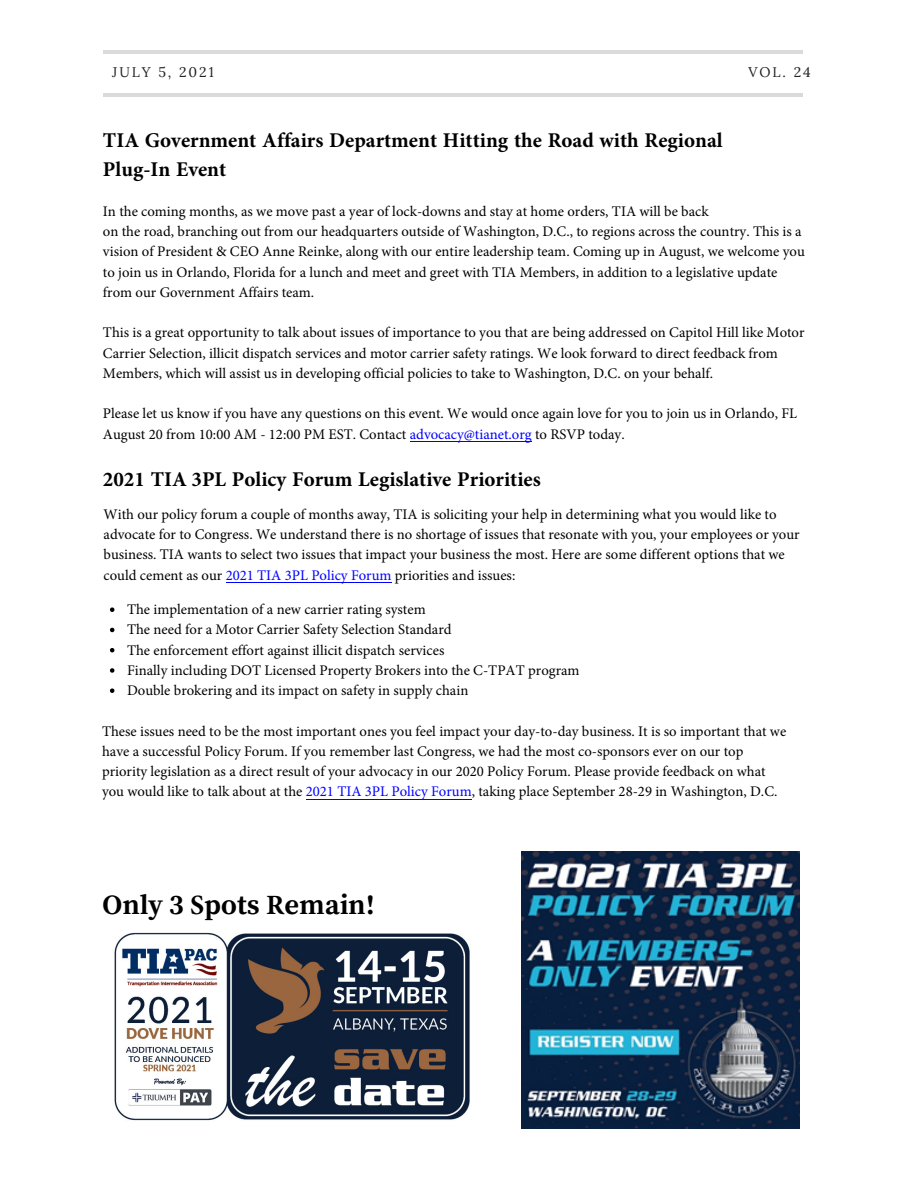
<style>
.page{position:relative;width:918px;height:1188px;background:#fff}
.page>*{position:absolute;margin:0;border:0;box-sizing:border-box;transform-origin:0 0}
.t1{font:700 27.9px "Source Serif Pro";color:#000}
.t2{font:700 21px/29.2px "Minion Pro";color:#000}
.t3{font:14.7px/20.2px "Minion Pro";color:#000}
.t4{font:13.95px "Lora";letter-spacing:.14em;color:#222}
.s1{color:#00f}
.s2{font-family:"Minion Pro"}
</style>
<div class="page">
<hr style="left:103px;top:93px;width:700px;height:3px;background:#000">
<hr style="left:104px;top:50px;width:699px;height:3px;background:#000">
<img style="left:114px;top:932px;width:356px;height:189px">
<svg style="left:110px;top:607px;width:4px;height:5px"></svg>
<svg style="left:110px;top:628px;width:4px;height:4px"></svg>
<svg style="left:110px;top:648px;width:4px;height:4px"></svg>
<svg style="left:110px;top:668px;width:4px;height:5px"></svg>
<svg style="left:110px;top:688px;width:4px;height:5px"></svg>
<hr style="left:306px;top:799px;width:166px;height:1px;background:#00f">
<img style="left:522px;top:851px;width:277px;height:278px">
<hr style="left:410px;top:441px;width:122px;height:1px;background:#00f">
<hr style="left:226px;top:582px;width:166px;height:1px;background:#00f">
<p class="t4" style="left:112px;top:63px;width:103px">JULY 5, 2021</p>
<p class="t4" style="left:748px;top:63px;width:64px">VOL. 24</p>
<p class="t2" style="left:103px;top:125px;width:621px">TIA Government Affairs Department Hitting the Road with Regional<br>Plug-In Event</p>
<p class="t3" style="left:103px;top:201px;width:703px">In the coming months, as we move past a year of lock-downs and stay at home orders, TIA will be back<br>on the road, branching out from our headquarters outside of Washington, D.C., to regions across the country. This is a vision of President &amp; CEO Anne Reinke, along with our entire leadership team. Coming up in August, we welcome you to join us in Orlando, Florida for a lunch and meet and greet with TIA Members, in addition to a legislative update from our Government Affairs team.</p>
<p class="t3" style="left:103px;top:323px;width:703px">This is a great opportunity to talk about issues of importance to you that are being addressed on Capitol Hill like Motor<br>Carrier Selection, illicit dispatch services and motor carrier safety ratings. We look forward to direct feedback from<br>Members, which will assist us in developing official policies to take to Washington, D.C. on your behalf.</p>
<p class="t3" style="left:103px;top:404px;width:696px">Please let us know if you have any questions on this event. We would once again love for you to join us in Orlando, FL<br>August 20 from 10:00 AM - 12:00 PM EST. Contact <span class="s1">advocacy@tianet.org</span> to RSVP today.</p>
<p class="t2" style="left:103px;top:464px;width:439px">2021 TIA 3PL Policy Forum Legislative Priorities</p>
<p class="t3" style="left:104px;top:504px;width:698px">With our policy forum a couple of months away, TIA is soliciting your help in determining what you would like to advocate for to Congress. We understand there is no shortage of issues that resonate with you, your employees or your business. TIA wants to select two issues that impact your business the most. Here are some different options that we could cement as our <span class="s1">2021 TIA 3PL Policy Forum</span> priorities and issues:</p>
<p class="t3" style="left:127px;top:599px;width:454px">The implementation of a new carrier rating system<br>The need for a Motor Carrier Safety Selection Standard<br>The enforcement effort against illicit dispatch services<br>Finally including DOT Licensed Property Brokers into the C-TPAT program Double brokering and its impact on safety in supply chain</p>
<p class="t3" style="left:102px;top:721px;width:686px">These issues need to be the most important ones you feel impact your day-to-day business. It is so important that we have a successful Policy Forum. If you remember last Congress, we had the most co-sponsors ever on our top priority legislation as a direct result of your advocacy in our 2020 Policy Forum. Please provide feedback on what you would like to talk about at the <span class="s1">2021 TIA 3PL Policy Forum</span>, taking place September 28-29 in Washington, D.C.</p>
<p class="t1" style="left:103px;top:888px;width:274px">Only 3 <span class="s2">S</span>pots <span class="s2">R</span>emain!</p>
</div>
